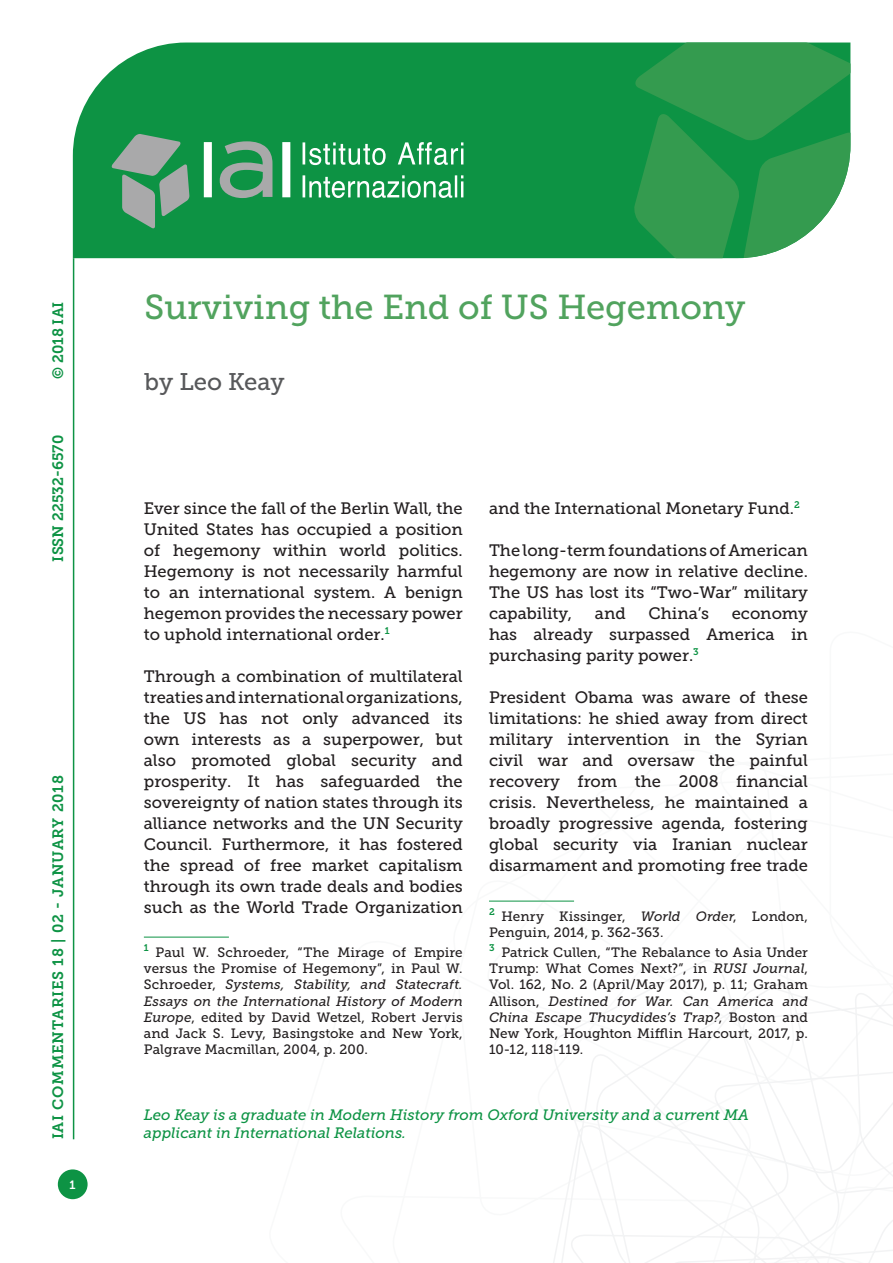
<style>
.page{position:relative;width:893px;height:1263px;background:#fff}
.page>*{position:absolute;margin:0;border:0;box-sizing:border-box;transform-origin:0 0}
.t1{font:34.5px "Museo Slab 500";color:#51a35e}
.t2{font:24px "Museo Slab 500";color:#57585a}
.t3{font:16.5px/21px "Museo Slab 500";color:#231f20;text-align:justify}
.t4{font:italic 15px/18px "Museo Slab 500";color:#0d9344}
.t5{font:15px "Museo Slab 700";letter-spacing:.04em;color:#0d9344}
.t6{font:15px "Museo Slab 700";color:#0d9344}
.t7{font:13.5px/16.2px "Museo Slab 500";letter-spacing:.005em;color:#231f20;text-align:justify}
.t8{font:12px "Museo Slab 700";color:#fff}
.s1{font-style:italic}
</style>
<div class="page">
<svg style="left:553px;top:960px;width:340px;height:303px"></svg>
<hr style="left:73px;top:258px;width:1px;height:881px;background:#0d9344">
<div style="left:73px;top:43px;width:560px;height:215px;background:#0d9344"></div>
<svg style="left:633px;top:43px;width:217px;height:215px;background:#359e56"></svg>
<svg style="left:303px;top:142px;width:160px;height:56px;background:#48ad72"></svg>
<svg style="left:111px;top:134px;width:79px;height:95px;background:#609e7a"></svg>
<svg style="left:204px;top:141px;width:86px;height:57px"></svg>
<div style="left:58px;top:1169px;width:30px;height:30px;background:#0d9344;border-radius:50%"></div>
<hr style="left:144px;top:937px;width:85px;height:1px;background:#0d9344">
<hr style="left:489px;top:901px;width:85px;height:1px;background:#0d9344">
<p class="t5" style="left:50px;top:379px;width:79px;rotate:-90deg">© 2018 IAI</p>
<p class="t6" style="left:50px;top:561px;width:128px;rotate:-90deg">ISSN 22532-6570</p>
<p class="t5" style="left:50px;top:1139px;width:366px;rotate:-90deg">IAI COMMENTARIES 18 | 02 - JANUARY 2018</p>
<p class="t8" style="left:70px;top:1178px;width:8px">1</p>
<h1 class="t1" style="left:145px;top:288px;width:602px">Surviving the End of US Hegemony</h1>
<h2 class="t2" style="left:145px;top:368px;width:142px">by Leo Keay</h2>
<p class="t3" style="left:144px;top:498px;width:320px">Ever since the fall of the Berlin Wall, the United States has occupied a position of hegemony within world politics.<br>Hegemony is not necessarily harmful to an international system. A benign hegemon provides the necessary power to uphold international order.<sup>1</sup></p>
<p class="t3" style="left:144px;top:666px;width:320px">Through a combination of multilateral treaties and international organizations, the US has not only advanced its own interests as a superpower, but also promoted global security and prosperity. It has safeguarded the sovereignty of nation states through its alliance networks and the UN Security Council. Furthermore, it has fostered the spread of free market capitalism through its own trade deals and bodies such as the World Trade Organization</p>
<p class="t7" style="left:144px;top:944px;width:320px"><sup>1</sup> Paul W. Schroeder, “The Mirage of Empire versus the Promise of Hegemony”, in Paul W.<br>Schroeder, <span class="s1">Systems, Stability, and Statecraft.<br>Essays on the International History of Modern Europe</span>, edited by David Wetzel, Robert Jervis and Jack S. Levy, Basingstoke and New York, Palgrave Macmillan, 2004, p. 200.</p>
<p class="t3" style="left:489px;top:498px;width:312px">and the International Monetary Fund.<sup>2</sup></p>
<p class="t3" style="left:489px;top:540px;width:320px">The long-term foundations of American hegemony are now in relative decline.<br>The US has lost its “Two-War” military capability,</p>
<p class="t3" style="left:595px;top:603px;width:32px">and</p>
<p class="t3" style="left:648px;top:603px;width:62px">China’s</p>
<p class="t3" style="left:489px;top:603px;width:320px;text-indent:243px">economy has already surpassed America in purchasing parity power.<sup>3</sup></p>
<p class="t3" style="left:489px;top:687px;width:320px">President Obama was aware of these limitations: he shied away from direct military intervention in the Syrian civil war and oversaw the painful recovery from the 2008 financial crisis. Nevertheless, he maintained a broadly progressive agenda, fostering global security via Iranian nuclear disarmament and promoting free trade</p>
<p class="t7" style="left:489px;top:908px;width:320px"><sup>2</sup> Henry Kissinger, <span class="s1">World Order</span>, London,<br>Penguin, 2014, p. 362-363.</p>
<p class="t7" style="left:489px;top:944px;width:320px"><sup>3</sup> Patrick Cullen, “The Rebalance to Asia Under Trump: What Comes Next?”, in <span class="s1">RUSI Journal</span>, Vol. 162, No. 2 (April/May 2017), p. 11; Graham Allison, <span class="s1">Destined for War. Can America and China Escape Thucydides’s Trap?</span>, Boston and New York, Houghton Mifflin Harcourt, 2017, p.<br>10-12, 118-119.</p>
<p class="t4" style="left:144px;top:1106px;width:607px">Leo Keay is a graduate in Modern History from Oxford University and a current MA applicant in International Relations.</p>
</div>
